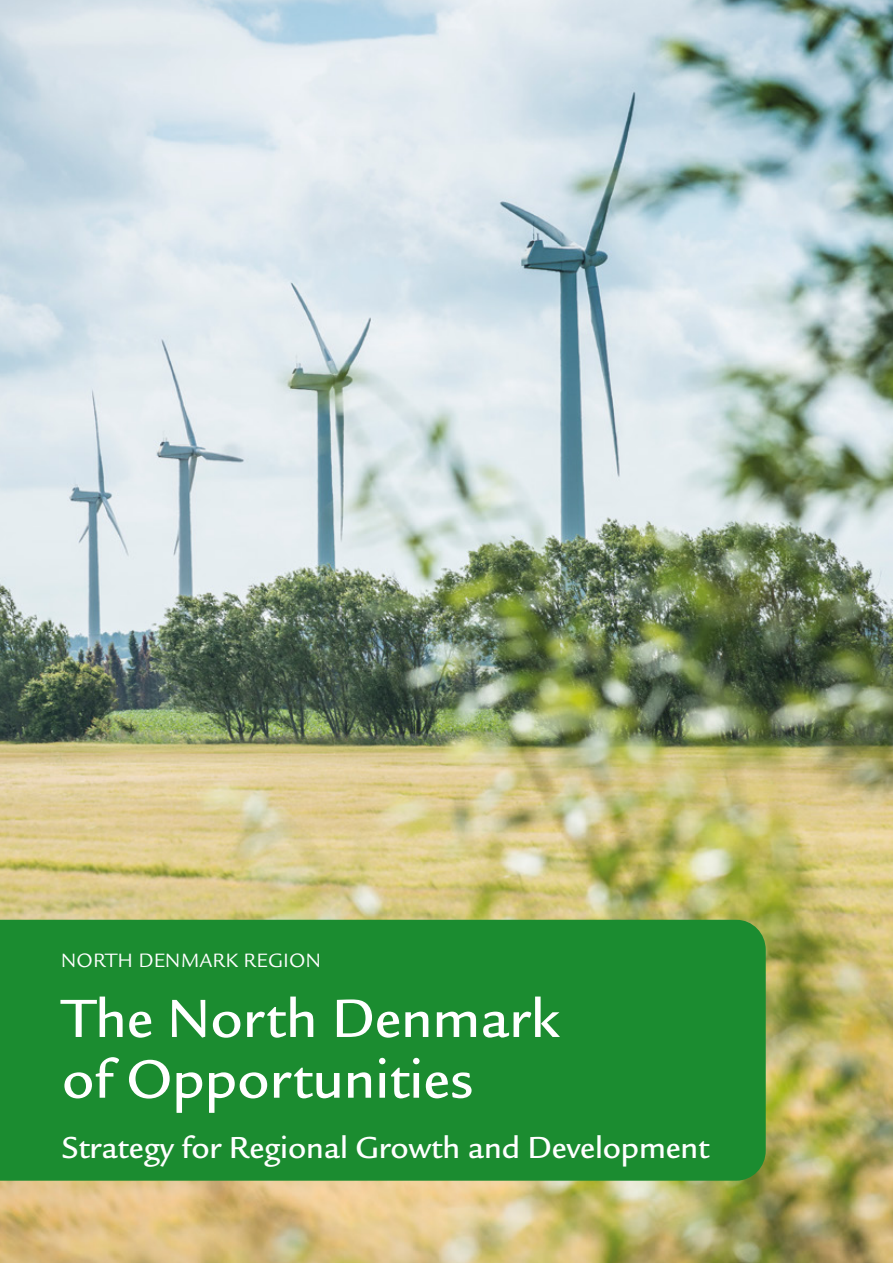
<style>
.page{position:relative;width:893px;height:1263px;background:#fff}
.page>*{position:absolute;margin:0;border:0;box-sizing:border-box;transform-origin:0 0}
.t1{font:500 58.5px/60.8px "Legacy Sans ITC Std";color:#fff}
.t2{font:500 33px "Legacy Sans ITC Std";letter-spacing:-.005em;color:#fff}
.t3{font:21px "Legacy Sans ITC Std";letter-spacing:.01em;color:#fff}
</style>
<div class="page">
<img style="left:0;top:0;width:893px;height:1263px">
<div style="left:0;top:920px;width:766px;height:261px;background:#1b8c30"></div>
<p class="t3" style="left:61px;top:949px;width:261px">NORTH DENMARK REGION</p>
<h1 class="t1" style="left:62px;top:989px;width:499px">The North Denmark of Opportunities</h1>
<p class="t2" style="left:62px;top:1128px;width:649px">Strategy for Regional Growth and Development</p>
</div>
